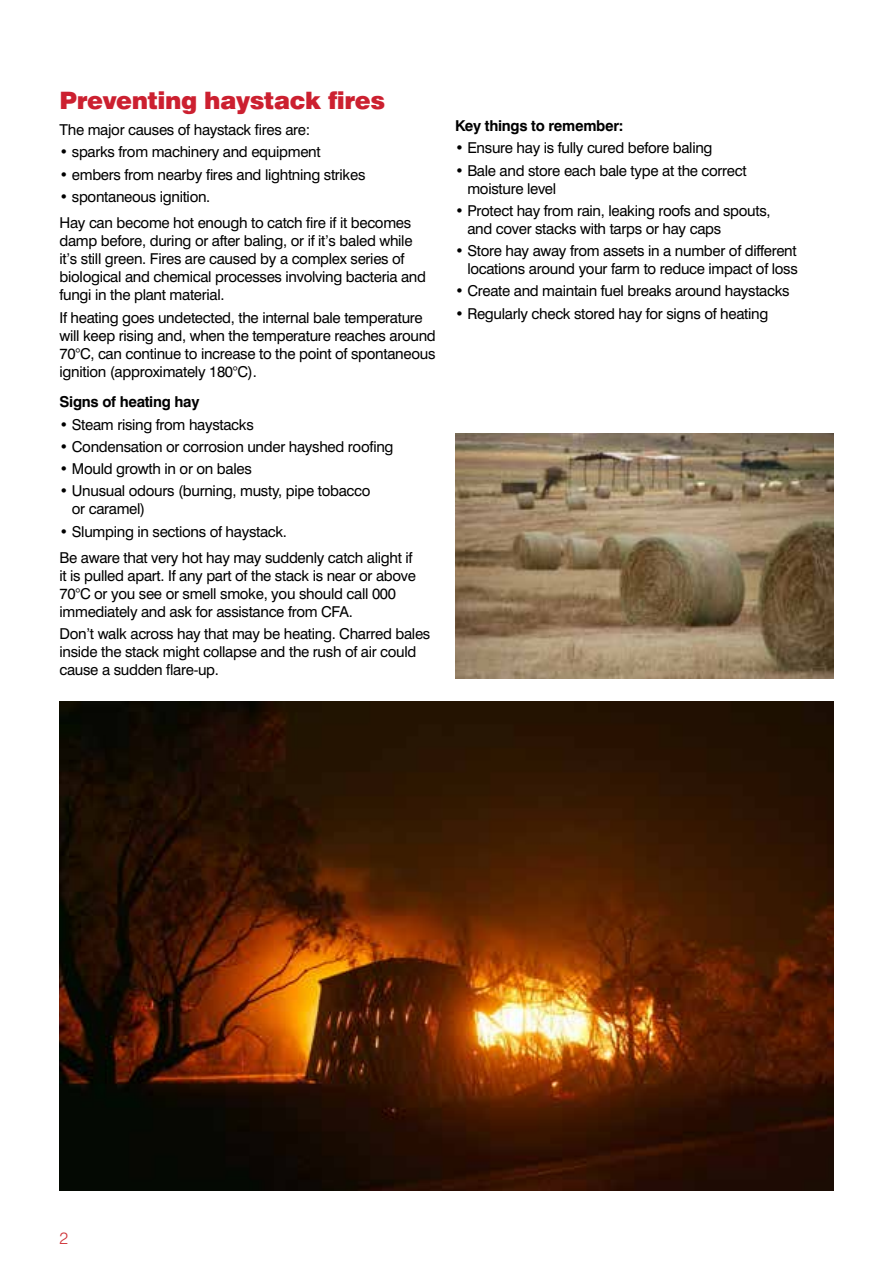
<style>
.page{position:relative;width:893px;height:1263px;background:#fff}
.page>*{position:absolute;margin:0;border:0;box-sizing:border-box;transform-origin:0 0}
.t1{font:900 24px "Swiss 721 BT";letter-spacing:-.02em;color:#cc2030}
.t2{font:300 16.5px "Swiss 721 BT";color:#ce3035}
.t3{font:15px/18px "Swiss 721 BT";letter-spacing:-.02em;color:#000}
.t4{font:700 15px "Swiss 721 BT";letter-spacing:-.02em;color:#000}
</style>
<div class="page">
<img style="left:455px;top:434px;width:378px;height:244px">
<img style="left:60px;top:702px;width:773px;height:489px">
<h1 class="t1" style="left:60px;top:85px;width:327px">Preventing haystack fires</h1>
<p class="t3" style="left:60px;top:121px;width:252px">The major causes of haystack fires are:</p>
<p class="t3" style="left:60px;top:143px;width:263px">• sparks from machinery and equipment</p>
<p class="t3" style="left:60px;top:165px;width:307px">• embers from nearby fires and lightning strikes</p>
<p class="t3" style="left:60px;top:183px;width:353px;line-height:26.5px">• spontaneous ignition.<br>Hay can become hot enough to catch fire if it becomes</p>
<p class="t3" style="left:60px;top:232px;width:368px">damp before, during or after baling, or if it’s baled while it’s still green. Fires are caused by a complex series of biological and chemical processes involving bacteria and fungi in the plant material.</p>
<p class="t3" style="left:60px;top:308px;width:378px">If heating goes undetected, the internal bale temperature will keep rising and, when the temperature reaches around 70°C, can continue to increase to the point of spontaneous ignition (approximately 180°C).</p>
<p class="t4" style="left:60px;top:393px;width:141px">Signs of heating hay</p>
<p class="t3" style="left:60px;top:415px;width:196px">• Steam rising from haystacks</p>
<p class="t3" style="left:60px;top:437px;width:336px">• Condensation or corrosion under hayshed roofing</p>
<p class="t3" style="left:60px;top:460px;width:194px">• Mould growth in or on bales</p>
<p class="t3" style="left:72px;top:482px;width:300px;text-indent:-12px">• Unusual odours (burning, musty, pipe tobacco or caramel)</p>
<p class="t3" style="left:60px;top:518px;width:354px;line-height:26.5px">• Slumping in sections of haystack.<br>Be aware that very hot hay may suddenly catch alight if</p>
<p class="t3" style="left:60px;top:567px;width:358px">it is pulled apart. If any part of the stack is near or above<br>70°C or you see or smell smoke, you should call 000 immediately and ask for assistance from CFA.</p>
<p class="t3" style="left:60px;top:625px;width:372px">Don’t walk across hay that may be heating. Charred bales inside the stack might collapse and the rush of air could cause a sudden flare-up.</p>
<p class="t4" style="left:455px;top:117px;width:170px">Key things to remember:</p>
<p class="t3" style="left:455px;top:139px;width:259px">• Ensure hay is fully cured before baling</p>
<p class="t3" style="left:467px;top:161px;width:281px;text-indent:-12px">• Bale and store each bale type at the correct moisture level</p>
<p class="t3" style="left:467px;top:201px;width:305px;text-indent:-12px">• Protect hay from rain, leaking roofs and spouts, and cover stacks with tarps or hay caps</p>
<p class="t3" style="left:455px;top:242px;width:344px;text-align:right">• Store hay away from assets in a number of different locations around your farm to reduce impact of loss</p>
<p class="t3" style="left:455px;top:282px;width:336px">• Create and maintain fuel breaks around haystacks</p>
<p class="t3" style="left:455px;top:304px;width:315px">• Regularly check stored hay for signs of heating</p>
<p class="t2" style="left:60px;top:1228px;width:10px">2</p>
</div>
